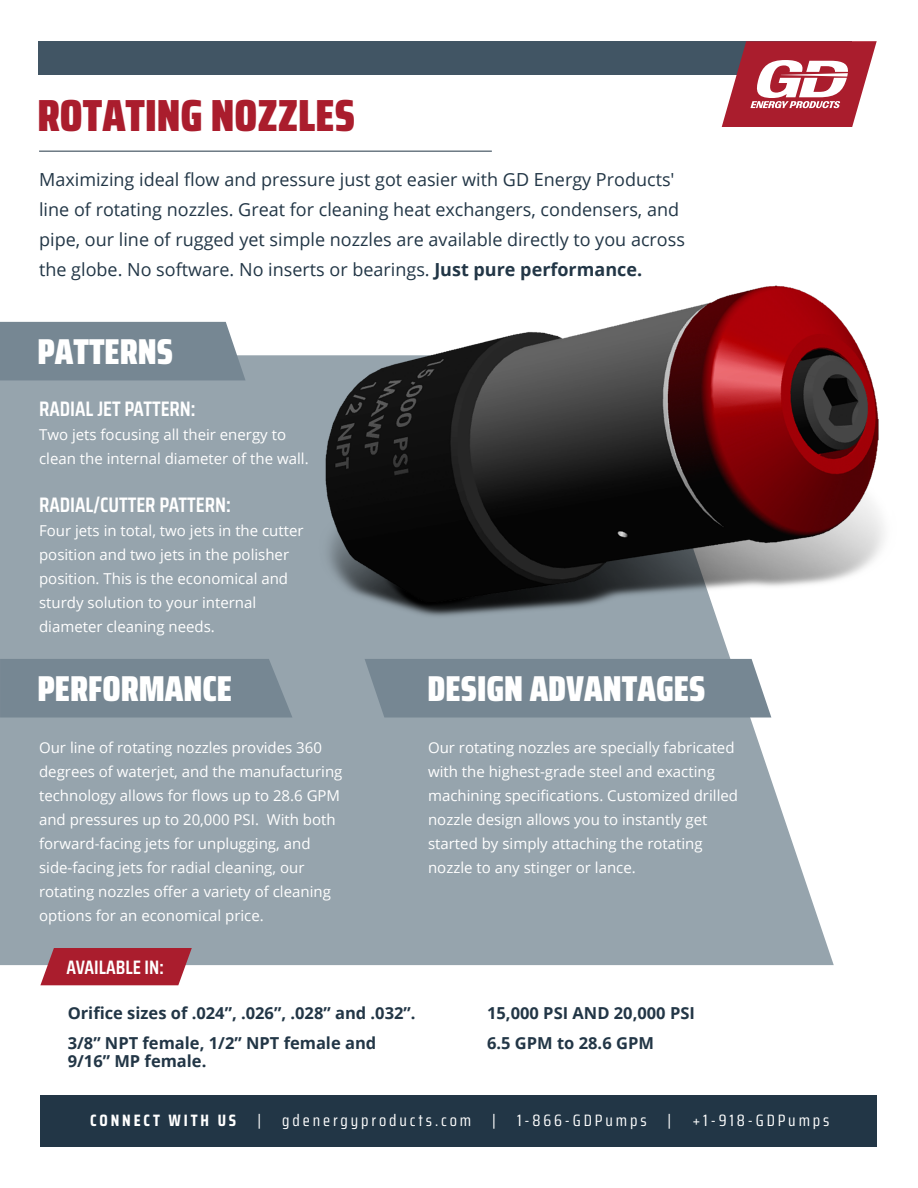
<style>
.page{position:relative;width:918px;height:1188px;background:#fff}
.page>*{position:absolute;margin:0;border:0;box-sizing:border-box;transform-origin:0 0}
.t1{font:900 45px "Saira Condensed";color:#aa1d2d}
.t2{font:900 36px "Saira Condensed";color:#fff}
.t3{font:600 21px "Saira Condensed";color:#fff}
.t4{font:600 19.5px "Saira Condensed";color:#fff}
.t5{font:18px/30px "Open Sans";color:#223646}
.t6{font:700 16.5px/30px "Open Sans";color:#223646}
.t7{font:16.5px "Saira Condensed";letter-spacing:.175em;color:#fff}
.t8{font:700 16.5px "Saira Condensed";letter-spacing:.175em;color:#fff}
.t9{font:15px/24px "Open Sans";color:#fff}
.s1{font-weight:700}
</style>
<div class="page">
<div style="left:0;top:355px;width:834px;height:610px;background:#96a4ad"></div>
<div style="left:0;top:322px;width:246px;height:58px;background:#768793"></div>
<img style="left:282px;top:285px;width:602px;height:403px">
<div style="left:38px;top:41px;width:814px;height:34px;background:#415564"></div>
<div style="left:40px;top:1096px;width:836px;height:51px;background:#223646"></div>
<div style="left:0;top:659px;width:292px;height:59px;background:#768793"></div>
<div style="left:365px;top:659px;width:406px;height:59px;background:#768793"></div>
<svg style="left:722px;top:41px;width:155px;height:86px"></svg>
<hr style="left:39px;top:151px;width:453px;height:1px;background:#223646">
<svg style="left:40px;top:948px;width:152px;height:37px;background:#ad2e3c"></svg>
<h1 class="t1" style="left:37px;top:80px;width:319px">ROTATING NOZZLES</h1>
<p class="t5" style="left:39px;top:164px;width:647px">Maximizing ideal flow and pressure just got easier with GD Energy Products' line of rotating nozzles. Great for cleaning heat exchangers, condensers, and pipe, our line of rugged yet simple nozzles are available directly to you across the globe. No software. No inserts or bearings. <span class="s1">Just pure performance.</span></p>
<h2 class="t2" style="left:37px;top:324px;width:137px">PATTERNS</h2>
<h3 class="t3" style="left:39px;top:393px;width:158px">RADIAL JET PATTERN:</h3>
<p class="t9" style="left:39px;top:422px;width:271px">Two jets focusing all their energy to clean the internal diameter of the wall.</p>
<h3 class="t3" style="left:39px;top:489px;width:193px">RADIAL/CUTTER PATTERN:</h3>
<p class="t9" style="left:39px;top:518px;width:266px">Four jets in total, two jets in the cutter position and two jets in the polisher position. This is the economical and sturdy solution to your internal diameter cleaning needs.</p>
<h2 class="t2" style="left:37px;top:661px;width:196px">PERFORMANCE</h2>
<h2 class="t2" style="left:428px;top:661px;width:279px">DESIGN ADVANTAGES</h2>
<p class="t9" style="left:39px;top:735px;width:305px">Our line of rotating nozzles provides 360 degrees of waterjet, and the manufacturing technology allows for flows up to 28.6 GPM and pressures up to 20,000 PSI. With both forward-facing jets for unplugging, and side-facing jets for radial cleaning, our rotating nozzles offer a variety of cleaning options for an economical price.</p>
<p class="t9" style="left:428px;top:735px;width:312px">Our rotating nozzles are specially fabricated with the highest-grade steel and exacting machining specifications. Customized drilled nozzle design allows you to instantly get started by simply attaching the rotating nozzle to any stinger or lance.</p>
<h3 class="t4" style="left:67px;top:952px;width:99px">AVAILABLE IN:</h3>
<p class="t6" style="left:68px;top:997px;width:349px">Orifice sizes of .024”, .026”, .028” and .032”.<br>3/8” NPT female, 1/2” NPT female and</p>
<p class="t6" style="left:68px;top:1045px;width:140px">9/16” MP female.</p>
<p class="t6" style="left:487px;top:997px;width:209px">15,000 PSI AND 20,000 PSI<br>6.5 GPM to 28.6 GPM</p>
<p class="t8" style="left:90px;top:1108px;width:148px">CONNECT WITH US</p>
<p class="t7" style="left:257px;top:1108px;width:5px">|</p>
<p class="t7" style="left:282px;top:1108px;width:191px">gdenergyproducts.com</p>
<p class="t7" style="left:492px;top:1108px;width:5px">|</p>
<p class="t7" style="left:517px;top:1108px;width:131px">1-866-GDPumps</p>
<p class="t7" style="left:668px;top:1108px;width:5px">|</p>
<p class="t7" style="left:692px;top:1108px;width:139px">+1-918-GDPumps</p>
</div>
